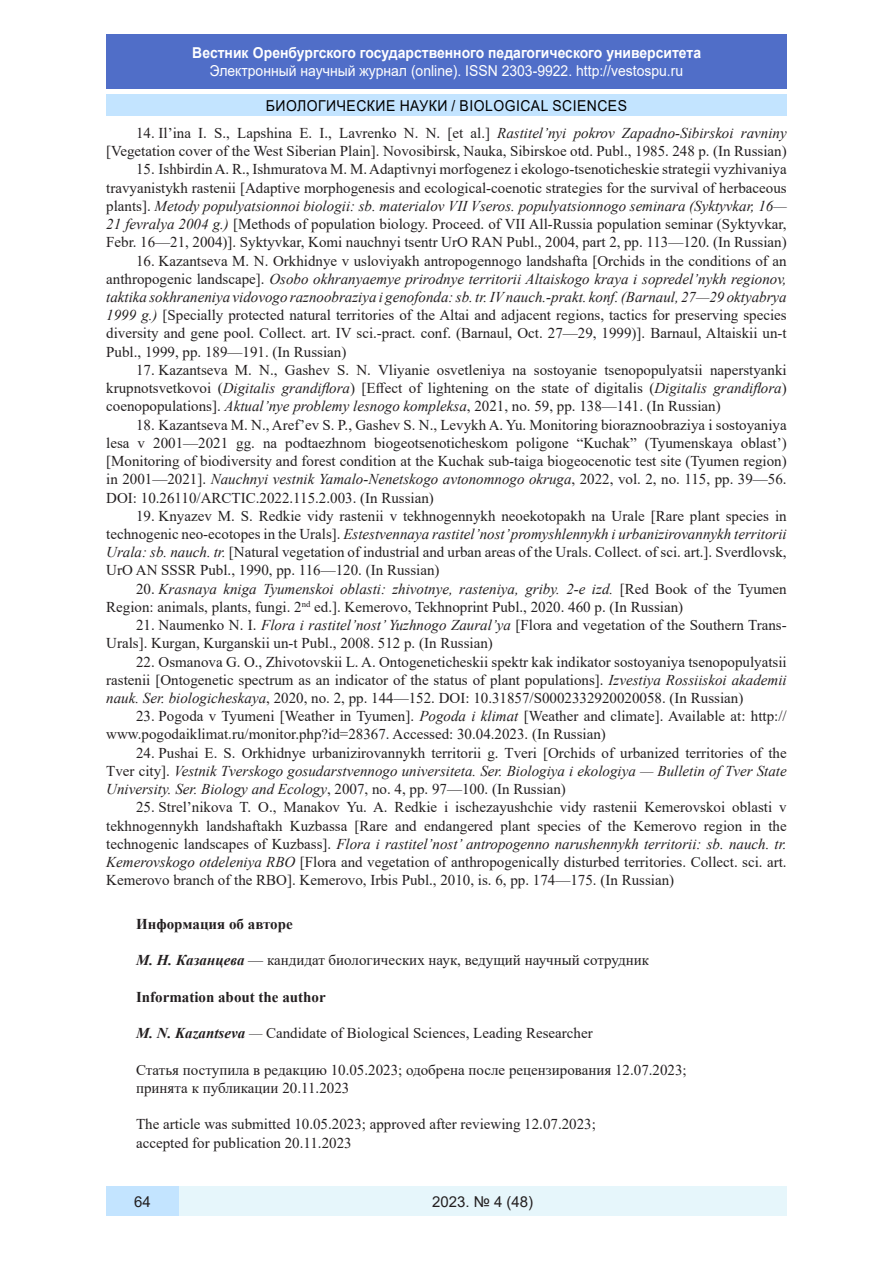
<style>
.page{position:relative;width:893px;height:1263px;background:#fff}
.page>*{position:absolute;margin:0;border:0;box-sizing:border-box;transform-origin:0 0}
.литература{font:15px/18.1px "Times New Roman";color:#231f20;text-align:justify}
.t1{font:15px "Arial";color:#fff;scale:.93 1}
.t2{font:700 15px "Arial";color:#fff;scale:.93 1}
.литература-2{font:700 15px "Times New Roman";color:#231f20}
.t3{font:15px "Arial";letter-spacing:.035em;color:#000;scale:.93 1}
.t4{font:15px "Arial";color:#231f20}
.s1{font-style:italic}
.s2{font-weight:700;font-style:italic}
</style>
<div class="page">
<div style="left:106px;top:34px;width:681px;height:55px;background:#506ec8"></div>
<div style="left:106px;top:95px;width:681px;height:21px;background:#c3e4ff"></div>
<div style="left:179px;top:1186px;width:608px;height:30px;background:#e6f6fb"></div>
<div style="left:106px;top:1186px;width:73px;height:30px;background:#c3e4ff"></div>
<p class="t2" style="left:192px;top:42px;width:549px">Вестник Оренбургского государственного педагогического университета</p>
<p class="t1" style="left:210px;top:60px;width:511px">Электронный научный журнал (online). ISSN 2303-9922. http://vestospu.ru</p>
<p class="t3" style="left:266px;top:95px;width:390px">БИОЛОГИЧЕСКИЕ НАУКИ / BIOLOGICAL SCIENCES</p>
<p class="литература" style="left:106px;top:123px;width:682px;text-align:right">14. Il’ina I. S., Lapshina E. I., Lavrenko N. N. [et al.] <span class="s1">Rastitel’nyi pokrov Zapadno-Sibirskoi ravniny </span>[Vegetation cover of the West Siberian Plain]. Novosibirsk, Nauka, Sibirskoe otd. Publ., 1985. 248 p. (In Russian)</p>
<p class="литература" style="left:106px;top:160px;width:682px;text-indent:30px">15. Ishbirdin A. R., Ishmuratova M. M. Adaptivnyi morfogenez i ekologo-tsenoticheskie strategii vyzhivaniya travyanistykh rastenii [Adaptive morphogenesis and ecological-coenotic strategies for the survival of herbaceous plants]. <span class="s1">Metody populyatsionnoi biologii: sb. materialov VII Vseros. populyatsionnogo seminara (Syktyvkar, 16— 21 fevralya 2004 g.)</span> [Methods of population biology. Proceed. of VII All-Russia population seminar (Syktyvkar, Febr. 16—21, 2004)]. Syktyvkar, Komi nauchnyi tsentr UrO RAN Publ., 2004, part 2, pp. 113—120. (In Russian)</p>
<p class="литература" style="left:106px;top:251px;width:682px;text-indent:30px">16. Kazantseva M. N. Orkhidnye v usloviyakh antropogennogo landshafta [Orchids in the conditions of an anthropogenic landscape]. <span class="s1">Osobo okhranyaemye prirodnye territorii Altaiskogo kraya i sopredel’nykh regionov, taktika sokhraneniya vidovogo raznoobraziya i genofonda: sb. tr. IV nauch.-prakt. konf. (Barnaul, 27—29 oktyabrya 1999 g.)</span> [Specially protected natural territories of the Altai and adjacent regions, tactics for preserving species diversity and gene pool. Collect. art. IV sci.-pract. conf. (Barnaul, Oct. 27—29, 1999)]. Barnaul, Altaiskii un-t Publ., 1999, pp. 189—191. (In Russian)</p>
<p class="литература" style="left:106px;top:360px;width:682px;text-indent:30px">17. Kazantseva M. N., Gashev S. N. Vliyanie osvetleniya na sostoyanie tsenopopulyatsii naperstyanki krupnotsvetkovoi (<span class="s1">Digitalis grandiflora</span>) [Effect of lightening on the state of digitalis (<span class="s1">Digitalis grandiflora</span>) coenopopulations]. <span class="s1">Aktual’nye problemy lesnogo kompleksa</span>, 2021, no. 59, pp. 138—141. (In Russian)</p>
<p class="литература" style="left:106px;top:415px;width:682px;text-indent:30px">18. Kazantseva M. N., Aref’ev S. P., Gashev S. N., Levykh A. Yu. Monitoring bioraznoobraziya i sostoyaniya lesa v 2001—2021 gg. na podtaezhnom biogeotsenoticheskom poligone “Kuchak” (Tyumenskaya oblast’) [Monitoring of biodiversity and forest condition at the Kuchak sub-taiga biogeocenotic test site (Tyumen region) in 2001—2021]. <span class="s1">Nauchnyi vestnik Yamalo-Nenetskogo avtonomnogo okruga</span>, 2022, vol. 2, no. 115, pp. 39—56.<br>DOI: 10.26110/ARCTIC.2022.115.2.003. (In Russian)</p>
<p class="литература" style="left:106px;top:506px;width:682px;text-indent:30px">19. Knyazev M. S. Redkie vidy rastenii v tekhnogennykh neoekotopakh na Urale [Rare plant species in technogenic neo-ecotopes in the Urals]. <span class="s1">Estestvennaya rastitel’nost’ promyshlennykh i urbanizirovannykh territorii Urala: sb. nauch. tr.</span> [Natural vegetation of industrial and urban areas of the Urals. Collect. of sci. art.]. Sverdlovsk, UrO AN SSSR Publ., 1990, pp. 116—120. (In Russian)</p>
<p class="литература" style="left:106px;top:579px;width:682px;text-indent:30px">20. <span class="s1">Krasnaya kniga Tyumenskoi oblasti: zhivotnye, rasteniya, griby. 2-e izd.</span> [Red Book of the Tyumen<br>Region: animals, plants, fungi. 2<sup>nd</sup> ed.]. Kemerovo, Tekhnoprint Publ., 2020. 460 p. (In Russian)</p>
<p class="литература" style="left:106px;top:615px;width:682px;text-indent:30px">21. Naumenko N. I. <span class="s1">Flora i rastitel’nost’ Yuzhnogo Zaural’ya</span> [Flora and vegetation of the Southern Trans-<br>Urals]. Kurgan, Kurganskii un-t Publ., 2008. 512 p. (In Russian)</p>
<p class="литература" style="left:106px;top:652px;width:682px;text-indent:30px">22. Osmanova G. O., Zhivotovskii L. A. Ontogeneticheskii spektr kak indikator sostoyaniya tsenopopulyatsii rastenii [Ontogenetic spectrum as an indicator of the status of plant populations]. <span class="s1">Izvestiya Rossiiskoi akademii nauk. Ser. biologicheskaya</span>, 2020, no. 2, pp. 144—152. DOI: 10.31857/S0002332920020058. (In Russian)</p>
<p class="литература" style="left:106px;top:707px;width:682px;text-indent:30px">23. Pogoda v Tyumeni [Weather in Tyumen]. <span class="s1">Pogoda i klimat</span> [Weather and climate]. Available at: http:// www.pogodaiklimat.ru/monitor.php?id=28367. Accessed: 30.04.2023. (In Russian)</p>
<p class="литература" style="left:106px;top:743px;width:682px;text-indent:30px">24. Pushai E. S. Orkhidnye urbanizirovannykh territorii g. Tveri [Orchids of urbanized territories of the Tver city]. <span class="s1">Vestnik Tverskogo gosudarstvennogo universiteta. Ser. Biologiya i ekologiya — Bulletin of Tver State University. Ser. Biology and Ecology</span>, 2007, no. 4, pp. 97—100. (In Russian)</p>
<p class="литература" style="left:106px;top:798px;width:682px;text-indent:30px">25. Strel’nikova T. O., Manakov Yu. A. Redkie i ischezayushchie vidy rastenii Kemerovskoi oblasti v tekhnogennykh landshaftakh Kuzbassa [Rare and endangered plant species of the Kemerovo region in the technogenic landscapes of Kuzbass]. <span class="s1">Flora i rastitel’nost’ antropogenno narushennykh territorii: sb. nauch. tr.<br>Kemerovskogo otdeleniya RBO</span> [Flora and vegetation of anthropogenically disturbed territories. Collect. sci. art.<br>Kemerovo branch of the RBO]. Kemerovo, Irbis Publ., 2010, is. 6, pp. 174—175. (In Russian)</p>
<p class="литература-2" style="left:136px;top:913px;width:158px">Информация об авторе</p>
<p class="литература" style="left:136px;top:951px;width:515px"><span class="s2">М. Н. Казанцева</span> — кандидат биологических наук, ведущий научный сотрудник</p>
<p class="литература-2" style="left:136px;top:986px;width:191px">Information about the author</p>
<p class="литература" style="left:136px;top:1024px;width:458px"><span class="s2">M. N. Kazantseva</span> <span class="s1">—</span> Candidate of Biological Sciences, Leading Researcher</p>
<p class="литература" style="left:136px;top:1060px;width:552px">Статья поступила в редакцию 10.05.2023; одобрена после рецензирования 12.07.2023;</p>
<p class="литература" style="left:136px;top:1078px;width:215px">принята к публикации 20.11.2023</p>
<p class="литература" style="left:136px;top:1115px;width:461px">The article was submitted 10.05.2023; approved after reviewing 12.07.2023;</p>
<p class="литература" style="left:136px;top:1133px;width:217px">accepted for publication 20.11.2023</p>
<p class="t4" style="left:134px;top:1191px;width:18px">64</p>
<p class="t4" style="left:432px;top:1192px;width:103px">2023. № 4 (48)</p>
</div>
